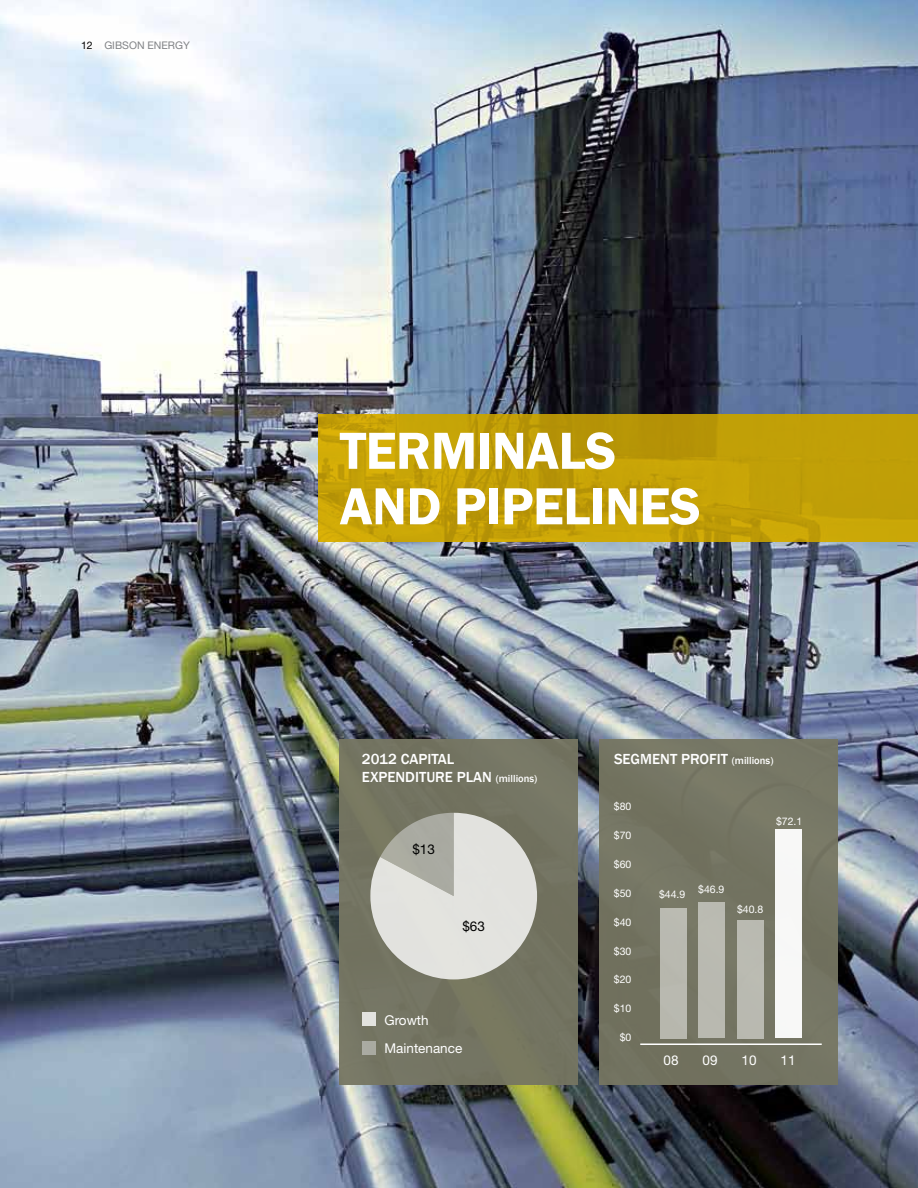
<style>
.page{position:relative;width:918px;height:1188px;background:#fff}
.page>*{position:absolute;margin:0;border:0;box-sizing:border-box;transform-origin:0 0}
.t1{font:600 54px/55.5px "Franklin Gothic";letter-spacing:-.01em;color:#fff}
.t2{font:500 15px/18px "Franklin Gothic";color:#fff}
.t3{font:13.5px/28px "Helvetica Neue";color:#fff}
.t4{font:13.5px "Helvetica Neue";color:#000}
.t5{font:10.5px "Helvetica Neue";color:#fff}
.t6{font:10.5px "Helvetica Neue";color:#808285}
.s1{color:#000}
.s2{font-size:10.5px}
</style>
<div class="page">
<img style="left:0;top:0;width:918px;height:1188px">
<svg style="left:319px;top:414px;width:599px;height:127px;fill:#c19f07"></svg>
<div style="left:340px;top:739px;width:238px;height:345px;background:#767662"></div>
<div style="left:599px;top:739px;width:238px;height:345px;background:#767662"></div>
<svg style="left:370px;top:813px;width:167px;height:166px"></svg>
<div style="left:362px;top:1041px;width:14px;height:14px;background:#a9aaa2"></div>
<div style="left:362px;top:1012px;width:14px;height:14px;background:#e3e3df"></div>
<hr style="left:640px;top:1043px;width:182px;height:2px;background:#fff">
<div style="left:775px;top:829px;width:27px;height:209px;background:#f8f8f7"></div>
<div style="left:737px;top:920px;width:27px;height:118px;background:#babab1"></div>
<div style="left:698px;top:902px;width:27px;height:136px;background:#b9b9b1"></div>
<div style="left:660px;top:908px;width:27px;height:130px;background:#b9b9b0"></div>
<p class="t6" style="left:81px;top:39px;width:110px"><span class="s1">12</span> GIBSON ENERGY</p>
<h1 class="t1" style="left:340px;top:424px;width:329px;text-indent:137px">INALS<br>AND PIPELINES</h1>
<h1 class="t1" style="left:340px;top:424px;width:35px">TERM</h1>
<p class="t2" style="left:362px;top:750px;width:177px">2012 CAPITAL<br>EXPENDITURE PLAN <span class="s2">(millions)</span></p>
<p class="t2" style="left:614px;top:750px;width:161px">SEGMENT PROFIT <span class="s2">(millions)</span></p>
<p class="t4" style="left:412px;top:841px;width:24px">$13</p>
<p class="t4" style="left:462px;top:918px;width:24px">$63</p>
<p class="t3" style="left:384px;top:1006px;width:79px">Growth<br>Maintenance</p>
<p class="t5" style="left:614px;top:800px;width:19px">$80</p>
<p class="t5" style="left:614px;top:829px;width:19px">$70</p>
<p class="t5" style="left:614px;top:858px;width:19px">$60</p>
<p class="t5" style="left:614px;top:887px;width:19px">$50</p>
<p class="t5" style="left:614px;top:916px;width:19px">$40</p>
<p class="t5" style="left:614px;top:945px;width:19px">$30</p>
<p class="t5" style="left:614px;top:974px;width:19px">$20</p>
<p class="t5" style="left:614px;top:1002px;width:19px">$10</p>
<p class="t5" style="left:620px;top:1031px;width:13px">$0</p>
<p class="t5" style="left:776px;top:815px;width:28px">$72.1</p>
<p class="t5" style="left:659px;top:888px;width:28px">$44.9</p>
<p class="t5" style="left:698px;top:883px;width:28px">$46.9</p>
<p class="t5" style="left:737px;top:903px;width:28px">$40.8</p>
<p class="t3" style="left:664px;top:1046px;width:17px">08</p>
<p class="t3" style="left:703px;top:1046px;width:17px">09</p>
<p class="t3" style="left:742px;top:1046px;width:17px">10</p>
<p class="t3" style="left:781px;top:1046px;width:17px">11</p>
</div>
